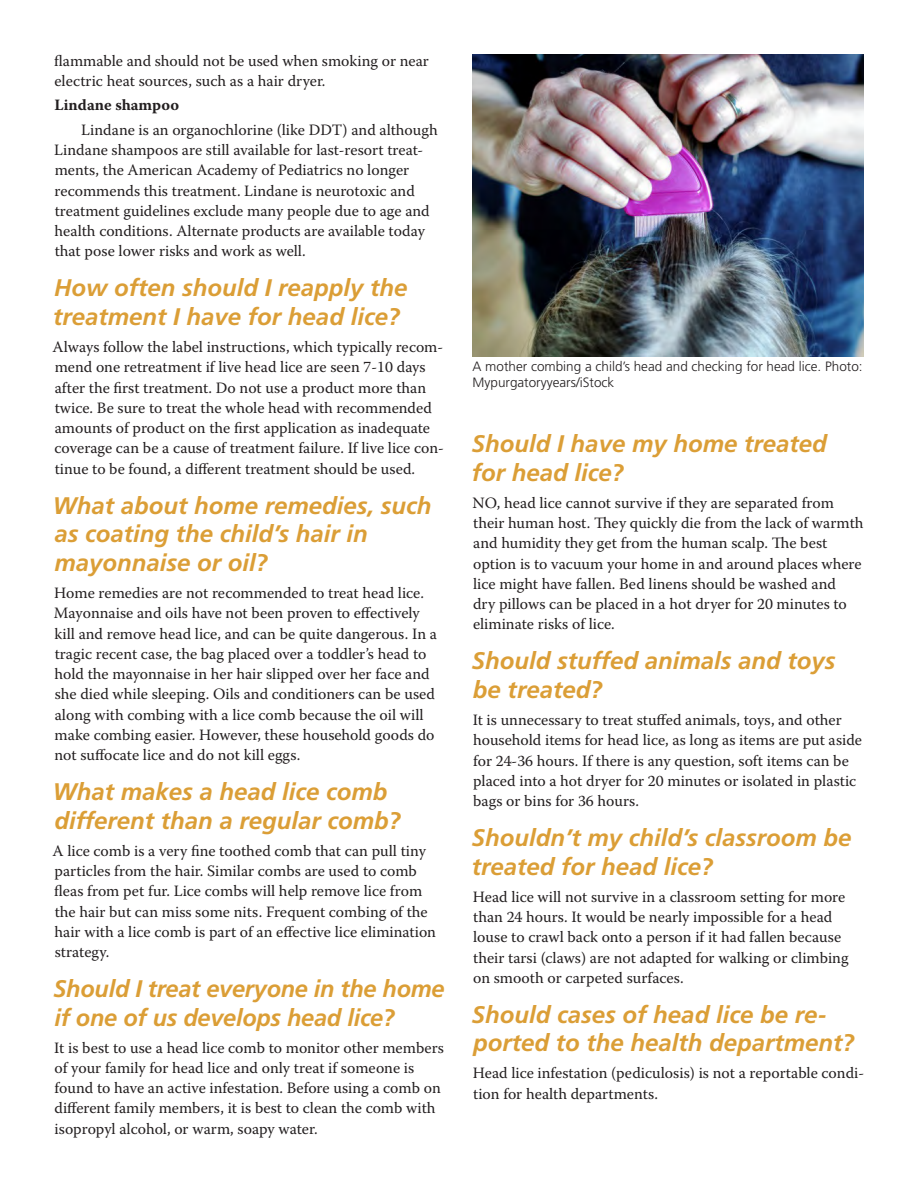
<style>
.page{position:relative;width:918px;height:1188px;background:#fff}
.page>*{position:absolute;margin:0;border:0;box-sizing:border-box;transform-origin:0 0}
.t1{font:italic 700 24px/28.8px "Frutiger LT Std";color:#db9e36}
.t2{font:15.75px/20.2px "Warnock Pro";color:#231f20}
.t3{font:700 15.75px "Warnock Pro";color:#231f20}
.t4{font:300 13.5px/16.2px "Frutiger LT Std";color:#231f20}
</style>
<div class="page">
<img style="left:473px;top:54px;width:391px;height:302px">
<p class="t2" style="left:54px;top:50px;width:376px">flammable and should not be used when smoking or near electric heat sources, such as a hair dryer.</p>
<p class="t3" style="left:54px;top:96px;width:126px">Lindane shampoo</p>
<p class="t2" style="left:54px;top:119px;width:385px;text-indent:27px">Lindane is an organochlorine (like DDT) and although Lindane shampoos are still available for last-resort treat&shy;ments, the American Academy of Pediatrics no longer recommends this treatment. Lindane is neurotoxic and treatment guidelines exclude many people due to age and health conditions. Alternate products are available today that pose lower risks and work as well.</p>
<h1 class="t1" style="left:53px;top:274px;width:356px">How often should I reapply the treatment I have for head lice?</h1>
<p class="t2" style="left:53px;top:337px;width:393px">Always follow the label instructions, which typically recom&shy;mend one retreatment if live head lice are seen 7-10 days after the first treatment. Do not use a product more than twice. Be sure to treat the whole head with recommended amounts of product on the first application as inadequate coverage can be a cause of treatment failure. If live lice con&shy;tinue to be found, a different treatment should be used.</p>
<h1 class="t1" style="left:53px;top:491px;width:380px">What about home remedies, such as coating the child’s hair in mayonnaise or oil?</h1>
<p class="t2" style="left:54px;top:583px;width:385px">Home remedies are not recommended to treat head lice.<br>Mayonnaise and oils have not been proven to effectively kill and remove head lice, and can be quite dangerous. In a tragic recent case, the bag placed over a toddler’s head to hold the mayonnaise in her hair slipped over her face and she died while sleeping. Oils and conditioners can be used along with combing with a lice comb because the oil will make combing easier. However, these household goods do not suffocate lice and do not kill eggs.</p>
<h1 class="t1" style="left:53px;top:777px;width:350px">What makes a head lice comb different than a regular comb?</h1>
<p class="t2" style="left:53px;top:840px;width:385px">A lice comb is a very fine toothed comb that can pull tiny particles from the hair. Similar combs are used to comb fleas from pet fur. Lice combs will help remove lice from the hair but can miss some nits. Frequent combing of the hair with a lice comb is part of an effective lice elimination strategy.</p>
<h1 class="t1" style="left:53px;top:974px;width:393px">Should I treat everyone in the home if one of us develops head lice?</h1>
<p class="t2" style="left:54px;top:1037px;width:391px">It is best to use a head lice comb to monitor other members of your family for head lice and only treat if someone is found to have an active infestation. Before using a comb on different family members, it is best to clean the comb with isopropyl alcohol, or warm, soapy water.</p>
<p class="t4" style="left:473px;top:358px;width:392px">A mother combing a child’s head and checking for head lice. Photo:<br>Mypurgatoryyears/iStock</p>
<h1 class="t1" style="left:472px;top:430px;width:357px">Should I have my home treated for head lice?</h1>
<p class="t2" style="left:473px;top:492px;width:392px">NO, head lice cannot survive if they are separated from their human host. They quickly die from the lack of warmth and humidity they get from the human scalp. The best option is to vacuum your home in and around places where lice might have fallen. Bed linens should be washed and<br>dry pillows can be placed in a hot dryer for 20 minutes to eliminate risks of lice.</p>
<h1 class="t1" style="left:472px;top:647px;width:365px">Should stuffed animals and toys be treated?</h1>
<p class="t2" style="left:473px;top:710px;width:391px">It is unnecessary to treat stuffed animals, toys, and other household items for head lice, as long as items are put aside for 24-36 hours. If there is any question, soft items can be placed into a hot dryer for 20 minutes or isolated in plastic bags or bins for 36 hours.</p>
<h1 class="t1" style="left:472px;top:823px;width:381px">Shouldn’t my child’s classroom be treated for head lice?</h1>
<p class="t2" style="left:473px;top:886px;width:377px">Head lice will not survive in a classroom setting for more than 24 hours. It would be nearly impossible for a head louse to crawl back onto a person if it had fallen because their tarsi (claws) are not adapted for walking or climbing on smooth or carpeted surfaces.</p>
<h1 class="t1" style="left:472px;top:1000px;width:384px">Should cases of head lice be re&shy;ported to the health department?</h1>
<p class="t2" style="left:473px;top:1063px;width:393px">Head lice infestation (pediculosis) is not a reportable condi&shy;tion for health departments.</p>
</div>
